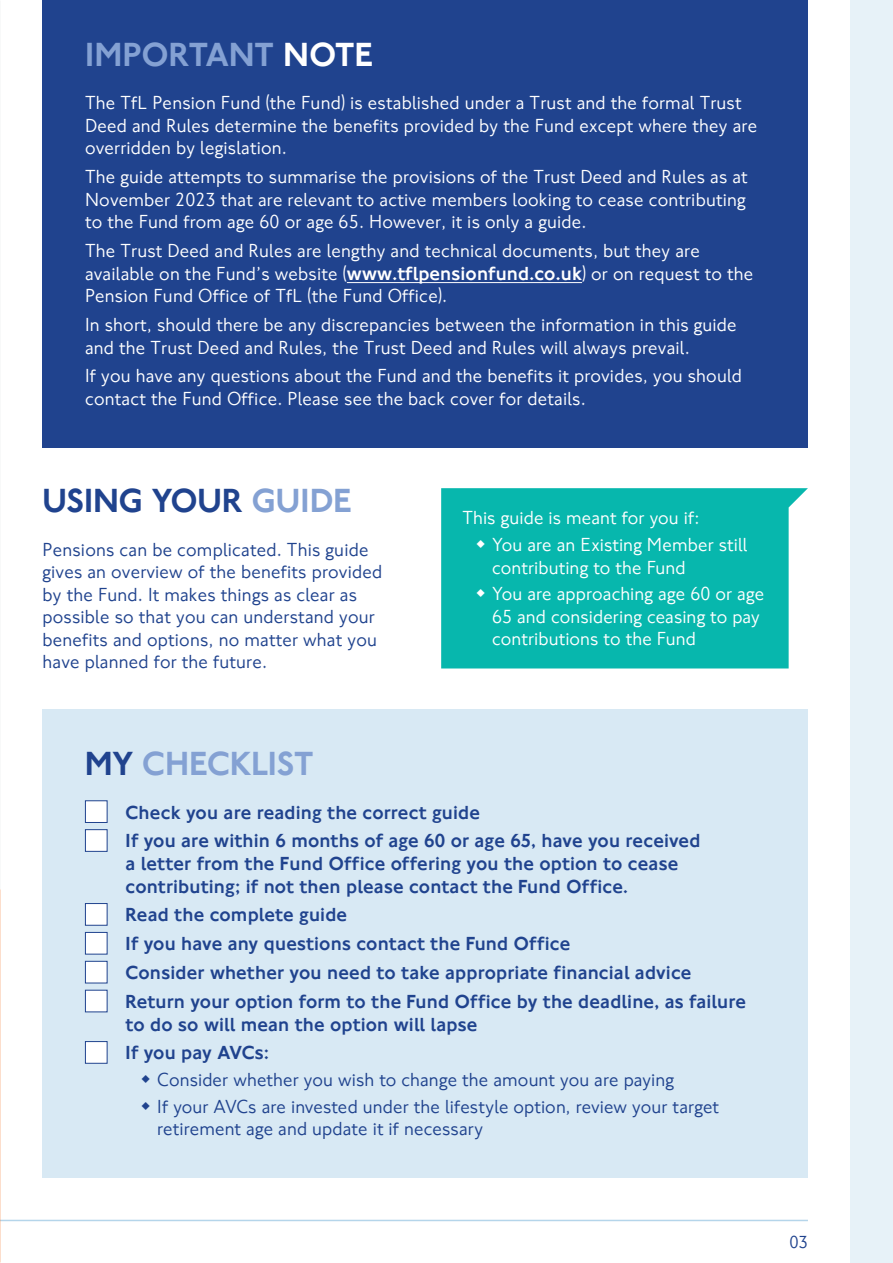
<style>
.page{position:relative;width:893px;height:1263px;background:#fff}
.page>*{position:absolute;margin:0;border:0;box-sizing:border-box;transform-origin:0 0}
.t1{font:500 34.5px "NJ Font";letter-spacing:.005em;color:#84a1d3}
.t2{font:500 34.5px "NJ Font";letter-spacing:.005em;color:#20438e}
.t3{font:19.5px/22.5px "NJ Font";letter-spacing:.01em;color:#fff}
.t4{font:500 19.5px/29px "NJ Font";letter-spacing:.01em;color:#20438e}
.t5{font:19.5px/22.5px "NJ Font";letter-spacing:.01em;color:#20438e}
.t6{font:18px "NJ Font";color:#20438e}
.s1{color:#fff}
.s2{font-weight:500}
.s3{color:#84a1d3}
.s4{color:#20438e}
</style>
<div class="page">
<hr style="left:0;top:1220px;width:808px;height:1px;background:#b5d5ea">
<div style="left:850px;top:0;width:43px;height:1263px;background:#e7f2f8"></div>
<div style="left:43px;top:0;width:765px;height:447px;background:#20438e"></div>
<hr style="left:347px;top:282px;width:235px;height:1px;background:#fff">
<div style="left:43px;top:709px;width:765px;height:469px;background:#d8e9f4"></div>
<div style="left:85px;top:800px;width:22px;height:23px;background:#fff;border:1px solid #20438e"></div>
<div style="left:85px;top:829px;width:22px;height:23px;background:#fff;border:1px solid #20438e"></div>
<div style="left:85px;top:903px;width:22px;height:23px;background:#fff;border:1px solid #20438e"></div>
<div style="left:85px;top:932px;width:22px;height:22px;background:#fff;border:1px solid #20438e"></div>
<div style="left:85px;top:961px;width:22px;height:22px;background:#fff;border:1px solid #20438e"></div>
<div style="left:85px;top:990px;width:22px;height:22px;background:#fff"></div>
<div style="left:85px;top:1041px;width:22px;height:23px;background:#fff;border:1px solid #20438e"></div>
<div style="left:441px;top:488px;width:367px;height:180px;background:#07b7ad"></div>
<svg style="left:477px;top:540px;width:8px;height:8px"></svg>
<svg style="left:477px;top:589px;width:8px;height:8px"></svg>
<h1 class="t1" style="left:85px;top:33px;width:289px">IMPORTANT <span class="s1">NOTE</span></h1>
<p class="t3" style="left:85px;top:92px;width:674px">The TfL Pension Fund (the Fund) is established under a Trust and the formal Trust<br>Deed and Rules determine the benefits provided by the Fund except where they are overridden by legislation.</p>
<p class="t3" style="left:85px;top:166px;width:664px;text-align:justify">The guide attempts to summarise the provisions of the Trust Deed and Rules as at November 2023 that are relevant to active members looking to cease contributing to the Fund from age 60 or age 65. However, it is only a guide.</p>
<p class="t3" style="left:85px;top:240px;width:670px">The Trust Deed and Rules are lengthy and technical documents, but they are available on the Fund’s website (<span class="s2">www.tflpensionfund.co.uk</span>) or on request to the<br>Pension Fund Office of TfL (the Fund Office).</p>
<p class="t3" style="left:85px;top:314px;width:653px">In short, should there be any discrepancies between the information in this guide and the Trust Deed and Rules, the Trust Deed and Rules will always prevail.</p>
<p class="t3" style="left:85px;top:365px;width:658px">If you have any questions about the Fund and the benefits it provides, you should contact the Fund Office. Please see the back cover for details.</p>
<h1 class="t2" style="left:43px;top:480px;width:310px">USING YOUR <span class="s3">GUIDE</span></h1>
<p class="t5" style="left:43px;top:539px;width:341px">Pensions can be complicated. This guide gives an overview of the benefits provided by the Fund. It makes things as clear as possible so that you can understand your benefits and options, no matter what you have planned for the future.</p>
<p class="t3" style="left:492px;top:505px;width:257px;line-height:26.7px;text-indent:-30px">This guide is meant for you if:<br>You are an Existing Member still</p>
<p class="t3" style="left:492px;top:554px;width:274px;line-height:26.7px">contributing to the Fund<br>You are approaching age 60 or age</p>
<p class="t3" style="left:492px;top:606px;width:269px">65 and considering ceasing to pay contributions to the Fund</p>
<h1 class="t1" style="left:85px;top:742px;width:230px"><span class="s4">MY</span> CHECKLIST</h1>
<p class="t4" style="left:126px;top:798px;width:576px">Check you are reading the correct guide<br>If you are within 6 months of age 60 or age 65, have you received</p>
<p class="t4" style="left:126px;top:853px;width:554px;line-height:22.5px">a letter from the Fund Office offering you the option to cease contributing; if not then please contact the Fund Office.</p>
<p class="t4" style="left:126px;top:901px;width:622px">Read the complete guide<br>If you have any questions contact the Fund Office<br>Consider whether you need to take appropriate financial advice Return your option form to the Fund Office by the deadline, as failure</p>
<p class="t4" style="left:126px;top:1010px;width:353px">to do so will mean the option will lapse<br>If you pay AVCs:</p>
<p class="t5" style="left:157px;top:1067px;width:563px;line-height:26.7px">Consider whether you wish to change the amount you are paying<br>If your AVCs are invested under the lifestyle option, review your target</p>
<p class="t5" style="left:157px;top:1118px;width:327px">retirement age and update it if necessary</p>
<p class="t6" style="left:789px;top:1231px;width:20px">03</p>
</div>
